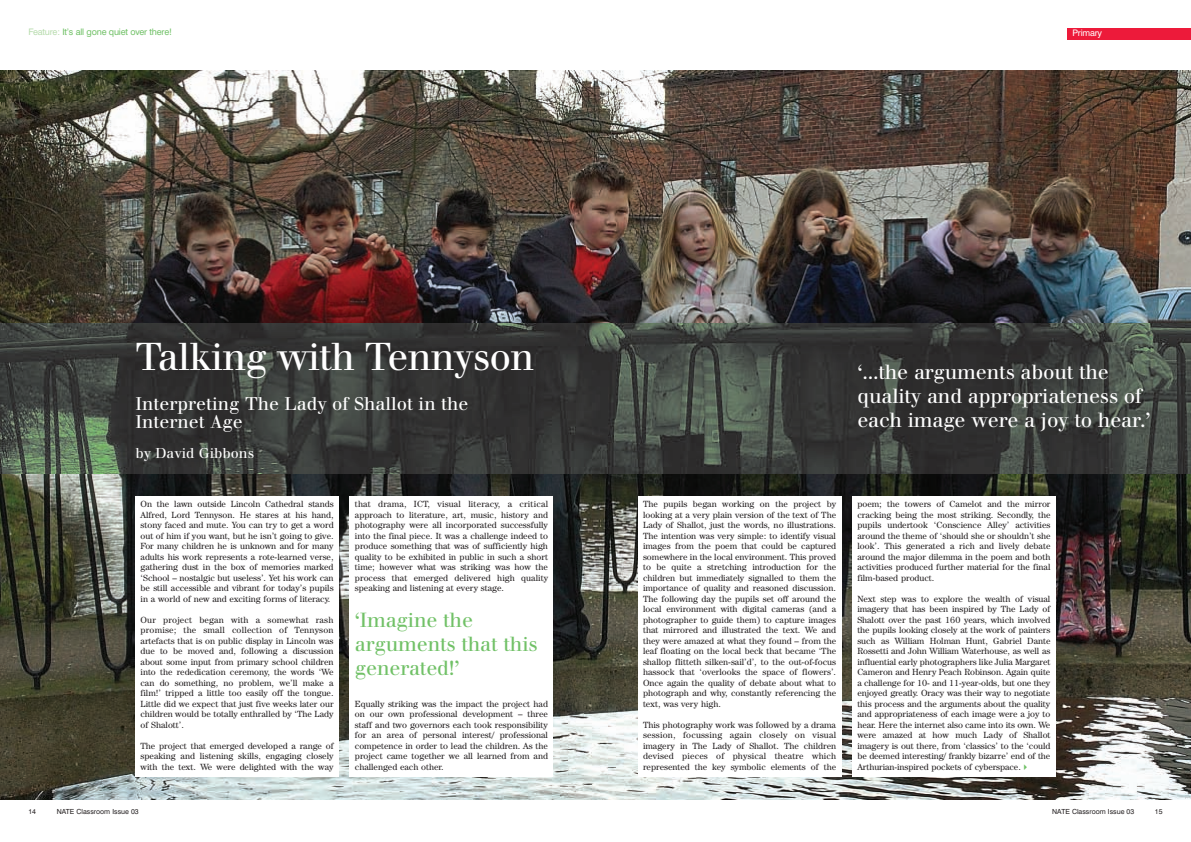
<style>
.page{position:relative;width:1191px;height:842px;background:#fff}
.page>*{position:absolute;margin:0;border:0;box-sizing:border-box;transform-origin:0 0}
.t1{font:38px "Walbaum";letter-spacing:-.02em;color:#fff}
.t2{font:20px/24px "Walbaum";letter-spacing:-.01em;color:#fff}
.t3{font:20px/24px "Walbaum";letter-spacing:-.01em;color:#71c167}
.t4{font:18px/18px "Walbaum";color:#fff}
.t5{font:14px "Walbaum";color:#fff}
.t6{font:9px/10.5px "Century IT Cby BT";color:#231f20;text-align:justify}
.t7{font:9px "Swiss 721 BT";letter-spacing:-.02em;color:#71c167}
.t8{font:9px "Swiss 721 BT";letter-spacing:-.02em;color:#fff}
.t9{font:7px "Swiss 721 BT";color:#231f20}
.s1{color:#b8dcae}
.s2{color:#71c167}
</style>
<div class="page">
<div style="left:1066px;top:28px;width:125px;height:12px;background:#ed1a3a"></div>
<img style="left:0;top:71px;width:1191px;height:728px">
<img style="left:0;top:323px;width:1191px;height:150px">
<div style="left:135px;top:496px;width:203px;height:281px;background:#fff"></div>
<div style="left:350px;top:496px;width:203px;height:281px;background:#fff"></div>
<div style="left:638px;top:496px;width:203px;height:281px;background:#fff"></div>
<div style="left:852px;top:496px;width:203px;height:281px;background:#fff"></div>
<p class="t7" style="left:28px;top:28px;width:145px"><span class="s1">Feature:</span> It’s all gone quiet over there!</p>
<p class="t8" style="left:1072px;top:30px;width:31px">Primary</p>
<h1 class="t1" style="left:135px;top:343px;width:400px">Talking with Tennyson</h1>
<h3 class="t4" style="left:135px;top:396px;width:334px">Interpreting The Lady of Shallot in the<br>Internet Age</h3>
<h3 class="t5" style="left:135px;top:448px;width:120px">by David Gibbons</h3>
<p class="t6" style="left:140px;top:500px;width:195px">On the lawn outside Lincoln Cathedral stands Alfred, Lord Tennyson. He stares at his hand, stony faced and mute. You can try to get a word out of him if you want, but he isn’t going to give.<br>For many children he is unknown and for many adults his work represents a rote-learned verse, gathering dust in the box of memories marked ‘School – nostalgic but useless’. Yet his work can be still accessible and vibrant for today’s pupils in a world of new and exciting forms of literacy.</p>
<p class="t6" style="left:140px;top:615px;width:194px">Our project began with a somewhat rash promise; the small collection of Tennyson artefacts that is on public display in Lincoln was due to be moved and, following a discussion about some input from primary school children into the rededication ceremony, the words ‘We can do something, no problem, we’ll make a film!’ tripped a little too easily off the tongue.<br>Little did we expect that just five weeks later our children would be totally enthralled by ‘The Lady of Shalott’.</p>
<p class="t6" style="left:140px;top:741px;width:195px">The project that emerged developed a range of speaking and listening skills, engaging closely with the text. We were delighted with the way</p>
<p class="t6" style="left:355px;top:500px;width:195px">that drama, ICT, visual literacy, a critical approach to literature, art, music, history and photography were all incorporated successfully into the final piece. It was a challenge indeed to produce something that was of sufficiently high quality to be exhibited in public in such a short time; however what was striking was how the process that emerged delivered high quality speaking and listening at every stage.</p>
<h2 class="t3" style="left:355px;top:610px;width:184px">‘Imagine the arguments that this generated!’</h2>
<p class="t6" style="left:355px;top:699px;width:195px">Equally striking was the impact the project had on our own professional development – three staff and two governors each took responsibility for an area of personal interest/ professional competence in order to lead the children. As the project came together we all learned from and challenged each other.</p>
<h2 class="t2" style="left:857px;top:362px;width:295px">‘...the arguments about the quality and appropriateness of each image were a joy to hear.’</h2>
<p class="t6" style="left:643px;top:500px;width:195px">The pupils began working on the project by looking at a very plain version of the text of The Lady of Shallot, just the words, no illustrations.<br>The intention was very simple: to identify visual images from the poem that could be captured somewhere in the local environment. This proved to be quite a stretching introduction for the children but immediately signalled to them the importance of quality and reasoned discussion.<br>The following day the pupils set off around the local environment with digital cameras (and a photographer to guide them) to capture images that mirrored and illustrated the text. We and they were amazed at what they found – from the leaf floating on the local beck that became ‘The shallop flitteth silken-sail’d’, to the out-of-focus hassock that ‘overlooks the space of flowers’.<br>Once again the quality of debate about what to photograph and why, constantly referencing the text, was very high.</p>
<p class="t6" style="left:643px;top:720px;width:195px">This photography work was followed by a drama session, focussing again closely on visual imagery in The Lady of Shallot. The children devised pieces of physical theatre which represented the key symbolic elements of the</p>
<p class="t6" style="left:857px;top:500px;width:195px">poem; the towers of Camelot and the mirror cracking being the most striking. Secondly, the pupils undertook ‘Conscience Alley’ activities around the theme of ‘should she or shouldn’t she look’. This generated a rich and lively debate around the major dilemma in the poem and both activities produced further material for the final film-based product.</p>
<p class="t6" style="left:857px;top:594px;width:195px">Next step was to explore the wealth of visual imagery that has been inspired by The Lady of Shalott over the past 160 years, which involved the pupils looking closely at the work of painters such as William Holman Hunt, Gabriel Dante Rossetti and John William Waterhouse, as well as influential early photographers like Julia Margaret Cameron and Henry Peach Robinson. Again quite a challenge for 10- and 11-year-olds, but one they enjoyed greatly. Oracy was their way to negotiate this process and the arguments about the quality and appropriateness of each image were a joy to hear. Here the internet also came into its own. We were amazed at how much Lady of Shallot imagery is out there, from ‘classics’ to the ‘could be deemed interesting/ frankly bizarre’ end of the Arthurian-inspired pockets of cyberspace.<span class="s2">✔</span></p>
<p class="t9" style="left:28px;top:809px;width:9px">14</p>
<p class="t9" style="left:57px;top:809px;width:84px">NATE Classroom Issue 03</p>
<p class="t9" style="left:1052px;top:809px;width:84px">NATE Classroom Issue 03</p>
<p class="t9" style="left:1155px;top:809px;width:9px">15</p>
</div>
